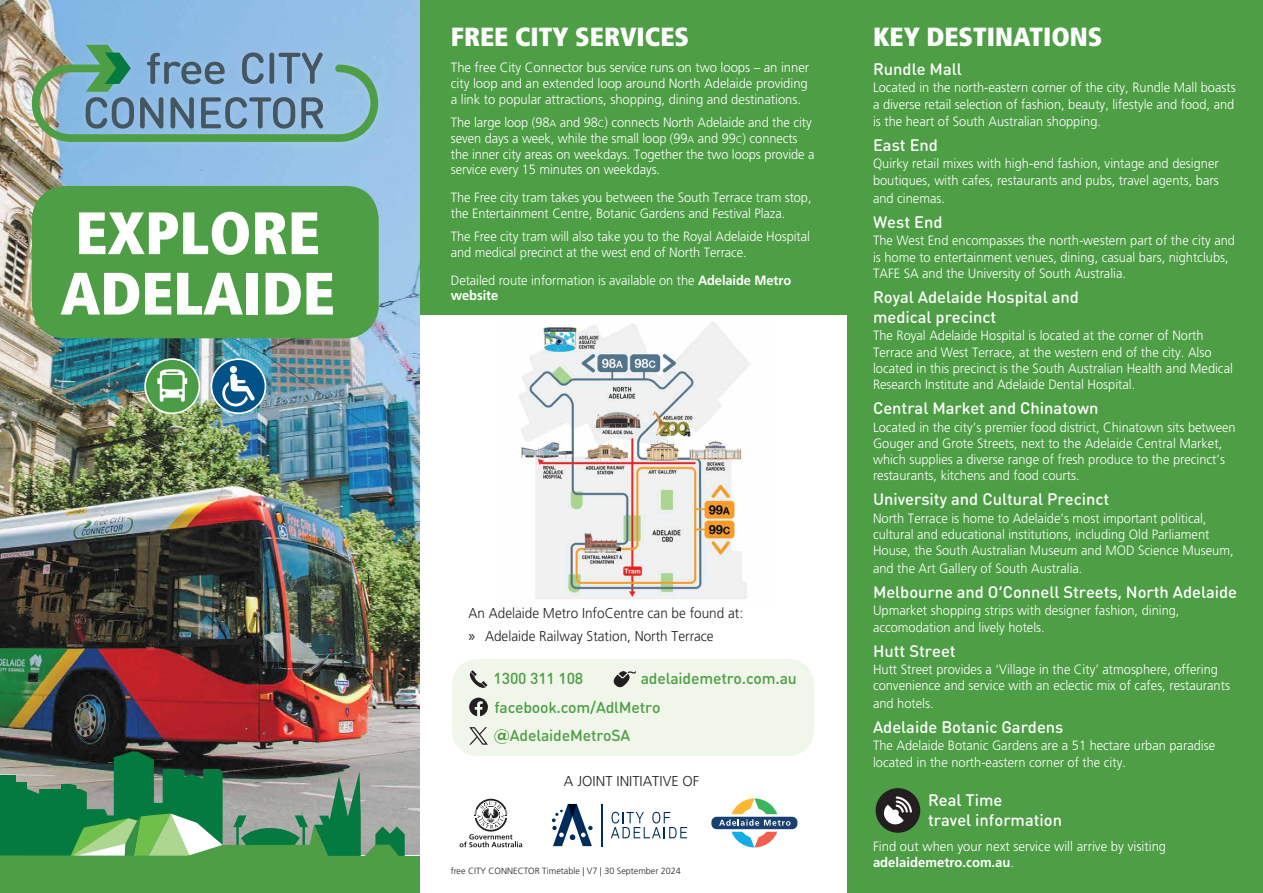
<style>
.page{position:relative;width:1263px;height:893px;background:#fff}
.page>*{position:absolute;margin:0;border:0;box-sizing:border-box;transform-origin:0 0}
.t1{font:900 condensed 59.7px/60.4px "Frutiger LT Pro";color:#fff}
.t2{font:900 condensed 26.25px "Frutiger LT Pro";color:#fff}
.t3{font:500 16.5px/19.8px "DIN Round OT";color:#fff}
.t4{font:500 15.75px "DIN Round OT";letter-spacing:-.01em;color:#4d9e45}
.t5{font:300 14.4px "Frutiger LT Pro";color:#231f20}
.t6{font:300 14.25px/23px "Frutiger LT Pro";color:#231f20;scale:.95 1}
.t7{font:300 13.5px/16.2px "Frutiger LT Pro";color:#fff;scale:.95 1}
.t8{font:300 13.5px/15.8px "Frutiger LT Pro";color:#fff;text-align:justify}
.t9{font:300 9px "Frutiger LT Pro";color:#231f20}
.s1{font-size:10.2px}
.s2{font-weight:700}
.s3{font-family:"Myriad Pro";font-weight:400;font-size:16.05px}
</style>
<div class="page">
<div style="left:394px;top:0;width:469px;height:315px;background:#4d9e45"></div>
<svg style="left:711px;top:798px;width:87px;height:50px"></svg>
<svg style="left:460px;top:799px;width:62px;height:48px"></svg>
<svg style="left:552px;top:804px;width:41px;height:42px"></svg>
<svg style="left:611px;top:812px;width:76px;height:26px"></svg>
<hr style="left:601px;top:804px;width:1px;height:42px;background:#002d5b">
<img style="left:0;top:0;width:419px;height:751px">
<img style="left:18px;top:32px;width:374px;height:127px">
<svg style="left:32px;top:45px;width:346px;height:97px;background:#7da9b5"></svg>
<svg style="left:0;top:751px;width:419px;height:142px;background:#579161"></svg>
<div style="left:847px;top:0;width:416px;height:893px;background:#4d9e45"></div>
<div style="left:32px;top:186px;width:347px;height:152px;background:#4d9e45;border-radius:33px"></div>
<div style="left:452px;top:659px;width:362px;height:97px;background:#f0f6ea;border-radius:26px"></div>
<svg style="left:469px;top:670px;width:18px;height:18px"></svg>
<svg style="left:613px;top:671px;width:23px;height:17px"></svg>
<svg style="left:469px;top:727px;width:19px;height:18px"></svg>
<svg style="left:469px;top:698px;width:19px;height:18px"></svg>
<svg style="left:494px;top:729px;width:15px;height:15px"></svg>
<div style="left:145px;top:359px;width:54px;height:54px;background:#4b9d45;border-radius:50%"></div>
<div style="left:144px;top:358px;width:56px;height:56px;border:2px solid #fff;border-radius:50%"></div>
<svg style="left:157px;top:369px;width:30px;height:33px"></svg>
<div style="left:876px;top:788px;width:44px;height:45px;background:#231f20;border-radius:50%"></div>
<svg style="left:884px;top:796px;width:28px;height:29px"></svg>
<div style="left:211px;top:359px;width:54px;height:54px;background:#005289;border-radius:50%"></div>
<div style="left:211px;top:358px;width:55px;height:56px;border:2px solid #fff;border-radius:50%"></div>
<div style="left:230px;top:366px;width:7px;height:7px;background:#fff;border-radius:50%"></div>
<svg style="left:222px;top:374px;width:33px;height:32px"></svg>
<img style="left:518px;top:322px;width:232px;height:278px">
<h1 class="t1" style="left:60px;top:203px;width:276px">EXPLORE<br>ADELAIDE</h1>
<h2 class="t2" style="left:451px;top:21px;width:240px">FREE CITY SERVICES</h2>
<p class="t8" style="left:451px;top:60px;width:360px">The free City Connector bus service runs on two loops – an inner city loop and an extended loop around North Adelaide providing a link to popular attractions, shopping, dining and destinations.</p>
<p class="t7" style="left:451px;top:115px;width:384px;line-height:15.8px">The large loop (98<span class="s1">A</span> and 98<span class="s1">C</span>) connects North Adelaide and the city seven days a week, while the small loop (99<span class="s1">A</span> and 99<span class="s1">C</span>) connects the inner city areas on weekdays. Together the two loops provide a service every 15 minutes on weekdays.</p>
<p class="t7" style="left:451px;top:190px;width:381px;line-height:15.8px">The Free city tram takes you between the South Terrace tram stop, the Entertainment Centre, Botanic Gardens and Festival Plaza.</p>
<p class="t7" style="left:451px;top:229px;width:380px;line-height:15.8px">The Free city tram will also take you to the Royal Adelaide Hospital and medical precinct at the west end of North Terrace.</p>
<p class="t7" style="left:451px;top:272px;width:360px;line-height:15.8px">Detailed route information is available on the <span class="s2">Adelaide Metro website</span></p>
<p class="t6" style="left:468px;top:602px;width:291px">An Adelaide Metro InfoCentre can be found at: <span class="s3">»</span> Adelaide Railway Station, North Terrace</p>
<p class="t4" style="left:493px;top:669px;width:91px">1300 311 108</p>
<p class="t4" style="left:641px;top:669px;width:158px">adelaidemetro.com.au</p>
<p class="t4" style="left:494px;top:697px;width:168px">facebook.com/AdlMetro</p>
<p class="t4" style="left:510px;top:725px;width:122px">AdelaideMetroSA</p>
<p class="t5" style="left:564px;top:773px;width:137px">A JOINT INITIATIVE OF</p>
<p class="t9" style="left:451px;top:866px;width:232px">free CITY CONNECTOR Timetable | V7 | 30 September 2024</p>
<h2 class="t2" style="left:873px;top:21px;width:231px">KEY DESTINATIONS</h2>
<p class="t3" style="left:873px;top:59px;width:90px">Rundle Mall</p>
<p class="t7" style="left:873px;top:79px;width:383px;line-height:16.6px;text-align:justify">Located in the north-eastern corner of the city, Rundle Mall boasts a diverse retail selection of fashion, beauty, lifestyle and food, and is the heart of South Australian shopping.</p>
<p class="t3" style="left:873px;top:135px;width:67px">East End</p>
<p class="t7" style="left:873px;top:156px;width:365px">Quirky retail mixes with high-end fashion, vintage and designer boutiques, with cafes, restaurants and pubs, travel agents, bars</p>
<p class="t7" style="left:873px;top:190px;width:77px">and cinemas.</p>
<p class="t3" style="left:873px;top:212px;width:71px">West End</p>
<p class="t7" style="left:873px;top:233px;width:383px">The West End encompasses the north-western part of the city and is home to entertainment venues, dining, casual bars, nightclubs,<br>TAFE SA and the University of South Australia.</p>
<p class="t3" style="left:873px;top:287px;width:207px">Royal Adelaide Hospital and medical precinct</p>
<p class="t7" style="left:873px;top:328px;width:380px">The Royal Adelaide Hospital is located at the corner of North Terrace and West Terrace, at the western end of the city. Also located in this precinct is the South Australian Health and Medical Research Institute and Adelaide Dental Hospital.</p>
<p class="t3" style="left:873px;top:398px;width:227px">Central Market and Chinatown</p>
<p class="t7" style="left:873px;top:419px;width:383px">Located in the city’s premier food district, Chinatown sits between Gouger and Grote Streets, next to the Adelaide Central Market, which supplies a diverse range of fresh produce to the precinct’s restaurants, kitchens and food courts.</p>
<p class="t3" style="left:873px;top:489px;width:238px">University and Cultural Precinct</p>
<p class="t7" style="left:873px;top:510px;width:381px">North Terrace is home to Adelaide’s most important political, cultural and educational institutions, including Old Parliament House, the South Australian Museum and MOD Science Museum, and the Art Gallery of South Australia.</p>
<p class="t3" style="left:873px;top:581px;width:365px">Melbourne and O’Connell Streets, North Adelaide</p>
<p class="t7" style="left:873px;top:603px;width:324px">Upmarket shopping strips with designer fashion, dining, accomodation and lively hotels.</p>
<p class="t3" style="left:873px;top:640px;width:84px">Hutt Street</p>
<p class="t7" style="left:873px;top:661px;width:377px;line-height:16.6px">Hutt Street provides a ‘Village in the City’ atmosphere, offering convenience and service with an eclectic mix of cafes, restaurants and hotels.</p>
<p class="t3" style="left:873px;top:716px;width:192px">Adelaide Botanic Gardens</p>
<p class="t7" style="left:873px;top:738px;width:362px">The Adelaide Botanic Gardens are a 51 hectare urban paradise located in the north-eastern corner of the city.</p>
<p class="t3" style="left:928px;top:790px;width:136px">Real Time<br>travel information</p>
<p class="t8" style="left:873px;top:838px;width:295px;line-height:16.2px">Find out when your next service will arrive by visiting <span class="s2">adelaidemetro.com.au</span>.</p>
</div>
